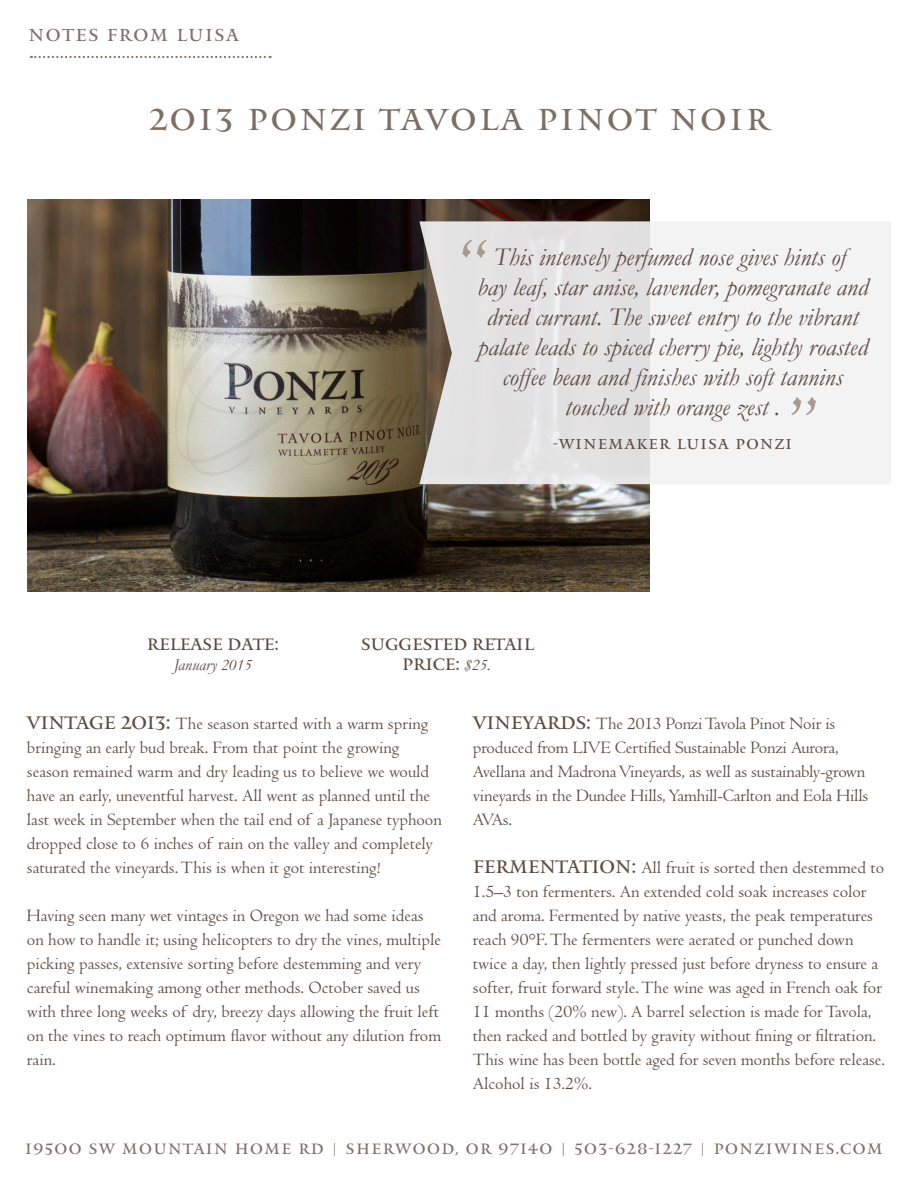
<style>
.page{position:relative;width:918px;height:1188px;background:#fff}
.page>*{position:absolute;margin:0;border:0;box-sizing:border-box;transform-origin:0 0}
.t1{font:30px "Mantinia";letter-spacing:.1em;color:#5d4a3e}
.t2{font:italic 25.5px/30px "Garamond";color:#5d4a3e;text-align:center}
.t3{font:18px/24px "Centaur";color:#5d4a3e}
.t4{font:17.25px "Mantinia";letter-spacing:.1em;color:#5d4a3e}
.t5{font:16.35px/19.6px "Mantinia";color:#5d4a3e;text-align:center}
.t6{font:italic 16.35px "Garamond";color:#5d4a3e}
.t7{font:14.85px "Mantinia";letter-spacing:.1em;color:#5d4a3e}
.t8{font:14.25px "Mantinia";letter-spacing:.1em;color:#5d4a3e}
.s1{font-family:"Garamond";font-style:italic}
.s2{font-family:"Mantinia"}
.s3{font-family:"Centaur"}
</style>
<div class="page">
<svg style="left:31px;top:56px;width:240px;height:2px"></svg>
<img style="left:27px;top:200px;width:623px;height:392px">
<svg style="left:419px;top:221px;width:472px;height:263px;fill:#f3f3f4"></svg>
<svg style="left:462px;top:240px;width:25px;height:18px"></svg>
<svg style="left:791px;top:397px;width:25px;height:18px"></svg>
<p class="t4" style="left:28px;top:25px;width:212px">NOTES FROM LUISA</p>
<h1 class="t1" style="left:149px;top:101px;width:621px">2013 PONZI TAVOLA PINOT NOIR</h1>
<p class="t5" style="left:147px;top:635px;width:133px">RELEASE DATE:</p>
<p class="t6" style="left:174px;top:655px;width:79px">January 2015</p>
<p class="t2" style="left:477px;top:242px;width:392px">This intensely perfumed nose gives hints of<br>bay leaf, star anise, lavender, pomegranate and dried currant. The sweet entry to the vibrant palate leads to spiced cherry pie, lightly roasted coffee bean and finishes with soft tannins touched with orange zest .</p>
<p class="t8" style="left:554px;top:435px;width:240px">-WINEMAKER LUISA PONZI</p>
<p class="t5" style="left:361px;top:635px;width:174px">SUGGESTED RETAIL<br>PRICE: <span class="s1">$25.</span></p>
<p class="t3" style="left:27px;top:712px;width:416px"><span class="s2">VINTAGE 2013:</span> The season started with a warm spring bringing an early bud break. From that point the growing season remained warm and dry leading us to believe we would have an early, uneventful harvest. All went as planned until the last week in September when the tail end of a Japanese typhoon dropped close to 6 inches of rain on the valley and completely saturated the vineyards. This is when it got interesting!</p>
<p class="t3" style="left:27px;top:904px;width:416px">Having seen many wet vintages in Oregon we had some ideas on how to handle it; using helicopters to dry the vines, multiple picking passes, extensive sorting before destemming and very careful winemaking among other methods. October saved us with three long weeks of dry, breezy days allowing the fruit left on the vines to reach optimum flavor without any dilution from rain.</p>
<p class="t3" style="left:473px;top:712px;width:397px"><span class="s2">VINEYARDS:</span> The 2013 Ponzi Tavola Pinot Noir is produced from LIVE Certified Sustainable Ponzi Aurora, Avellana and Madrona Vineyards, as well as sustainably-grown vineyards in the Dundee Hills, Yamhill-Carlton and Eola Hills AVAs.</p>
<p class="t3" style="left:473px;top:856px;width:414px"><span class="s2">FERMENTATION:</span> All fruit is sorted then destemmed to 1.5–3 ton fermenters. An extended cold soak increases color and aroma. Fermented by native yeasts, the peak temperatures reach 90°F. The fermenters were aerated or punched down twice a day, then lightly pressed just before dryness to ensure a softer, fruit forward style. The wine was aged in French oak for 11 months (20% new). A barrel selection is made for Tavola, then racked and bottled by gravity without fining or filtration.<br>This wine has been bottle aged for seven months before release.<br>Alcohol is 13.2%.</p>
<p class="t7" style="left:25px;top:1140px;width:859px">19500 SW MOUNTAIN HOME RD <span class="s3">|</span> SHERWOOD, OR 97140 <span class="s3">|</span> 503-628-1227 <span class="s3">|</span> PONZIWINES.COM</p>
</div>
